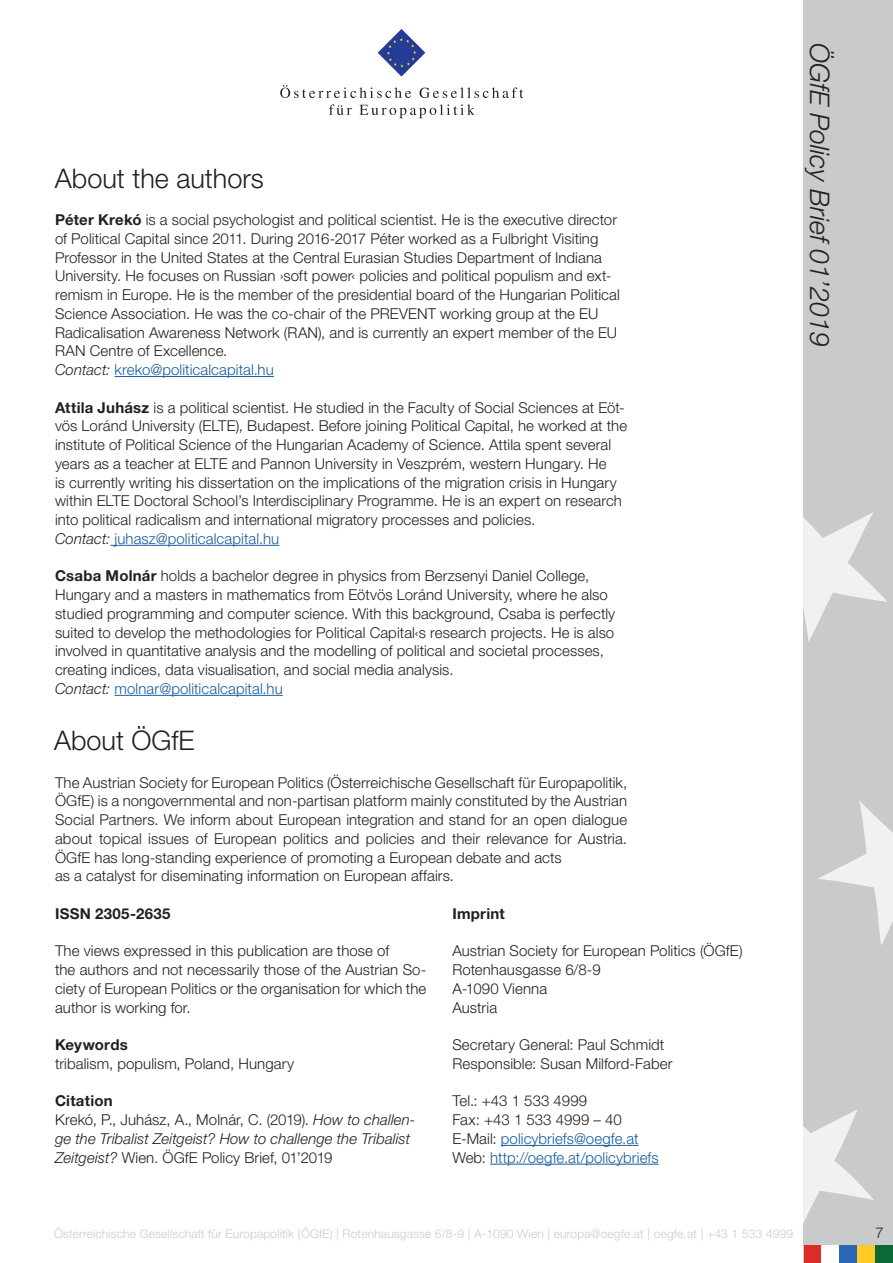
<style>
.page{position:relative;width:893px;height:1263px;background:#fff}
.page>*{position:absolute;margin:0;border:0;box-sizing:border-box;transform-origin:0 0}
.Untertitel{font:300 27px "Helvetica Neue LT Std";color:#231f20}
.t1{font:italic 300 27px "Helvetica Neue LT Std";color:#231f20}
.Standard_Paragraph{font:300 15px/18.8px "Helvetica Neue LT Std";letter-spacing:.005em;color:#231f20}
.Standard_Paragraph-2{font:300 15px "Helvetica Neue LT Std";letter-spacing:.005em;color:#175d9e}
.Standard_Paragraph-3{font:italic 300 15px/18.8px "Helvetica Neue LT Std";letter-spacing:.005em;color:#231f20}
.Standard_Paragraph-4{font:700 15px "Helvetica Neue LT Std";letter-spacing:.015em;color:#231f20}
.t2{font:300 12px "Helvetica Neue LT Std";letter-spacing:.015em;color:#c9cacc}
.s1{font-weight:700}
.s2{font-style:italic;color:#231f20}
.s3{font-style:normal}
.s4{color:#231f20}
</style>
<div class="page">
<div style="left:804px;top:0;width:89px;height:1263px;background:#c9cacc"></div>
<svg style="left:804px;top:512px;width:83px;height:130px"></svg>
<svg style="left:818px;top:801px;width:75px;height:144px"></svg>
<svg style="left:804px;top:1110px;width:70px;height:111px"></svg>
<svg style="left:378px;top:29px;width:47px;height:48px"></svg>
<svg style="left:280px;top:85px;width:131px;height:13px"></svg>
<svg style="left:420px;top:87px;width:103px;height:11px"></svg>
<svg style="left:329px;top:104px;width:23px;height:11px"></svg>
<svg style="left:359px;top:104px;width:116px;height:14px"></svg>
<div style="left:857px;top:1245px;width:18px;height:18px;background:#fecb26"></div>
<div style="left:839px;top:1245px;width:18px;height:18px;background:#2b68b3"></div>
<div style="left:804px;top:1245px;width:17px;height:18px;background:#de2b26"></div>
<div style="left:875px;top:1245px;width:18px;height:18px;background:#0b6936"></div>
<div style="left:821px;top:1245px;width:18px;height:18px;background:#fff"></div>
<hr style="left:501px;top:1145px;width:137px;height:1px;background:#175d9e">
<hr style="left:490px;top:1164px;width:169px;height:1px;background:#175d9e">
<hr style="left:115px;top:376px;width:159px;height:1px;background:#175d9e">
<hr style="left:110px;top:545px;width:169px;height:1px;background:#175d9e">
<hr style="left:115px;top:695px;width:168px;height:1px;background:#175d9e">
<p class="Untertitel" style="left:55px;top:161px;width:211px">About the authors</p>
<p class="Standard_Paragraph" style="left:55px;top:210px;width:566px"><span class="s1">Péter Krekó</span> is a social psychologist and political scientist. He is the executive director of Political Capital since 2011. During 2016-2017 Péter worked as a Fulbright Visiting Professor in the United States at the Central Eurasian Studies Department of Indiana University. He focuses on Russian ›soft power‹ policies and political populism and ext&shy;remism in Europe. He is the member of the presidential board of the Hungarian Political Science Association. He was the co-chair of the PREVENT working group at the EU Radicalisation Awareness Network (RAN), and is currently an expert member of the EU RAN Centre of Excellence.</p>
<p class="Standard_Paragraph-2" style="left:55px;top:360px;width:220px"><span class="s2">Contact:</span> kreko@politicalcapital.hu</p>
<p class="Standard_Paragraph" style="left:55px;top:397px;width:574px"><span class="s1">Attila Juhász</span> is a political scientist. He studied in the Faculty of Social Sciences at Eöt&shy;vös Loránd University (ELTE), Budapest. Before joining Political Capital, he worked at the institute of Political Science of the Hungarian Academy of Science. Attila spent several years as a teacher at ELTE and Pannon University in Veszprém, western Hungary. He<br>is currently writing his dissertation on the implications of the migration crisis in Hungary within ELTE Doctoral School’s Interdisciplinary Programme. He is an expert on research into political radicalism and international migratory processes and policies.</p>
<p class="Standard_Paragraph-2" style="left:55px;top:529px;width:226px"><span class="s2">Contact:</span> juhasz@politicalcapital.hu</p>
<p class="Standard_Paragraph" style="left:55px;top:566px;width:562px"><span class="s1">Csaba Molnár</span> holds a bachelor degree in physics from Berzsenyi Daniel College, Hungary and a masters in mathematics from Eötvös Loránd University, where he also studied programming and computer science. With this background, Csaba is perfectly suited to develop the methodologies for Political Capital‹s research projects. He is also involved in quantitative analysis and the modelling of political and societal processes, creating indices, data visualisation, and social media analysis.</p>
<p class="Standard_Paragraph-2" style="left:55px;top:679px;width:229px"><span class="s2">Contact:</span> molnar@politicalcapital.hu</p>
<p class="Untertitel" style="left:54px;top:724px;width:142px">About ÖGfE</p>
<p class="Standard_Paragraph" style="left:55px;top:772px;width:574px;text-align:justify">The Austrian Society for European Politics (Österreichische Gesellschaft für Europapolitik, ÖGfE) is a nongovernmental and non-partisan platform mainly constituted by the Austrian Social Partners. We inform about European integration and stand for an open dialogue about topical issues of European politics and policies and their relevance for Austria.<br>ÖGfE has long-standing experience of promoting a European debate and acts</p>
<p class="Standard_Paragraph" style="left:55px;top:866px;width:400px">as a catalyst for diseminating information on European affairs.</p>
<p class="Standard_Paragraph-4" style="left:55px;top:904px;width:117px">ISSN 2305-2635</p>
<p class="Standard_Paragraph" style="left:55px;top:941px;width:336px">The views expressed in this publication are those of</p>
<p class="Standard_Paragraph" style="left:55px;top:960px;width:373px;text-align:justify">the authors and not necessarily those of the Austrian So&shy;ciety of European Politics or the organisation for which the author is working for.</p>
<p class="Standard_Paragraph-4" style="left:55px;top:1035px;width:74px">Keywords</p>
<p class="Standard_Paragraph" style="left:55px;top:1054px;width:240px">tribalism, populism, Poland, Hungary</p>
<p class="Standard_Paragraph-4" style="left:55px;top:1092px;width:59px">Citation</p>
<p class="Standard_Paragraph-3" style="left:55px;top:1110px;width:362px"><span class="s3">Krekó, P., Juhász, A., Molnár, C. (2019).</span> How to challen&shy;ge the Tribalist Zeitgeist? How to challenge the Tribalist<br>Zeitgeist? <span class="s3">Wien. ÖGfE Policy Brief, 01’2019</span></p>
<p class="Standard_Paragraph-4" style="left:452px;top:904px;width:54px">Imprint</p>
<p class="Standard_Paragraph" style="left:452px;top:941px;width:292px">Austrian Society for European Politics (ÖGfE)</p>
<p class="Standard_Paragraph" style="left:452px;top:960px;width:150px">Rotenhausgasse 6/8-9</p>
<p class="Standard_Paragraph" style="left:452px;top:979px;width:96px">A-1090 Vienna</p>
<p class="Standard_Paragraph" style="left:452px;top:997px;width:46px">Austria</p>
<p class="Standard_Paragraph" style="left:452px;top:1035px;width:213px">Secretary General: Paul Schmidt</p>
<p class="Standard_Paragraph" style="left:452px;top:1054px;width:222px">Responsible: Susan Milford-Faber</p>
<p class="Standard_Paragraph" style="left:452px;top:1091px;width:136px">Tel.: +43 1 533 4999</p>
<p class="Standard_Paragraph" style="left:452px;top:1110px;width:171px">Fax: +43 1 533 4999 – 40</p>
<p class="Standard_Paragraph-2" style="left:452px;top:1129px;width:188px"><span class="s4">E-Mail:</span> policybriefs@oegfe.at</p>
<p class="Standard_Paragraph-2" style="left:452px;top:1148px;width:208px"><span class="s4">Web:</span> http://oegfe.at/policybriefs</p>
<h1 class="t1" style="left:836px;top:43px;width:305px;rotate:90deg">ÖGfE Policy Brief 01’2019</h1>
<p class="t2" style="left:54px;top:1226px;width:741px">Österreichische Gesellschaft für Europapolitik (ÖGfE) | Rotenhausgasse 6/8-9 | A-1090 Wien | europa@oegfe.at | oegfe.at | +43 1 533 4999</p>
<p class="Standard_Paragraph" style="left:875px;top:1222px;width:10px">7</p>
</div>
